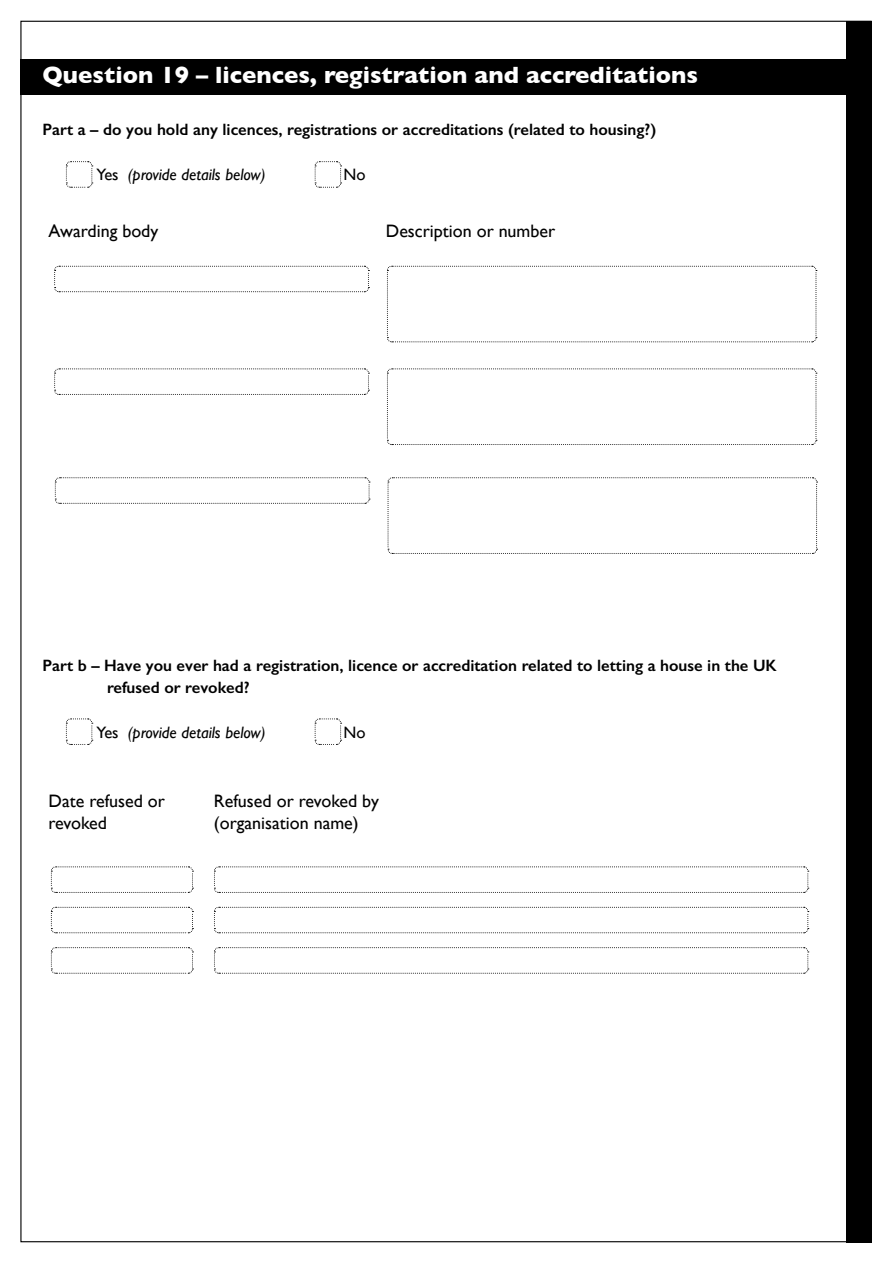
<style>
.page{position:relative;width:893px;height:1263px;background:#fff}
.page>*{position:absolute;margin:0;border:0;box-sizing:border-box;transform-origin:0 0}
.t1{font:700 24px "Gill Sans";color:#fff}
.t2{font:18px/21.6px "Gill Sans";color:#000}
.t3{font:600 16.5px/21.6px "Gill Sans";color:#000}
.t4{font:italic 16.5px "Gill Sans";color:#000}
.t5{font:16.5px "Gill Sans";color:#000}
.s1{font-style:normal}
</style>
<div class="page">
<div style="left:846px;top:21px;width:26px;height:1221px;background:#000"></div>
<div style="left:20px;top:60px;width:851px;height:35px;background:#000"></div>
<svg style="left:65px;top:161px;width:28px;height:27px"></svg>
<svg style="left:314px;top:161px;width:28px;height:27px"></svg>
<svg style="left:65px;top:718px;width:28px;height:27px"></svg>
<svg style="left:314px;top:718px;width:28px;height:27px"></svg>
<svg style="left:387px;top:265px;width:430px;height:78px"></svg>
<svg style="left:54px;top:265px;width:315px;height:28px"></svg>
<svg style="left:387px;top:368px;width:430px;height:77px"></svg>
<svg style="left:54px;top:368px;width:315px;height:27px"></svg>
<svg style="left:387px;top:477px;width:431px;height:77px"></svg>
<svg style="left:54px;top:477px;width:316px;height:27px"></svg>
<svg style="left:214px;top:866px;width:595px;height:27px"></svg>
<svg style="left:50px;top:866px;width:143px;height:27px"></svg>
<svg style="left:214px;top:906px;width:595px;height:28px"></svg>
<svg style="left:50px;top:906px;width:143px;height:28px"></svg>
<svg style="left:214px;top:947px;width:595px;height:27px"></svg>
<svg style="left:50px;top:947px;width:143px;height:27px"></svg>
<h1 class="t1" style="left:43px;top:56px;width:657px">Question 19 – licences, registration and accreditations</h1>
<p class="t3" style="left:43px;top:118px;width:615px">Part a – do you hold any licences, registrations or accreditations (related to housing?)</p>
<p class="t4" style="left:97px;top:165px;width:170px"><span class="s1">Yes</span> (provide details below)</p>
<p class="t5" style="left:343px;top:165px;width:23px">No</p>
<p class="t2" style="left:49px;top:220px;width:111px">Awarding body</p>
<p class="t2" style="left:386px;top:220px;width:171px">Description or number</p>
<p class="t3" style="left:107px;top:655px;width:671px;text-indent:-64px">Part b – Have you ever had a registration, licence or accreditation related to letting a house in the UK refused or revoked?</p>
<p class="t4" style="left:97px;top:723px;width:170px"><span class="s1">Yes</span> (provide details below)</p>
<p class="t5" style="left:343px;top:723px;width:23px">No</p>
<p class="t2" style="left:49px;top:790px;width:118px">Date refused or revoked</p>
<p class="t2" style="left:214px;top:790px;width:166px">Refused or revoked by (organisation name)</p>
</div>
